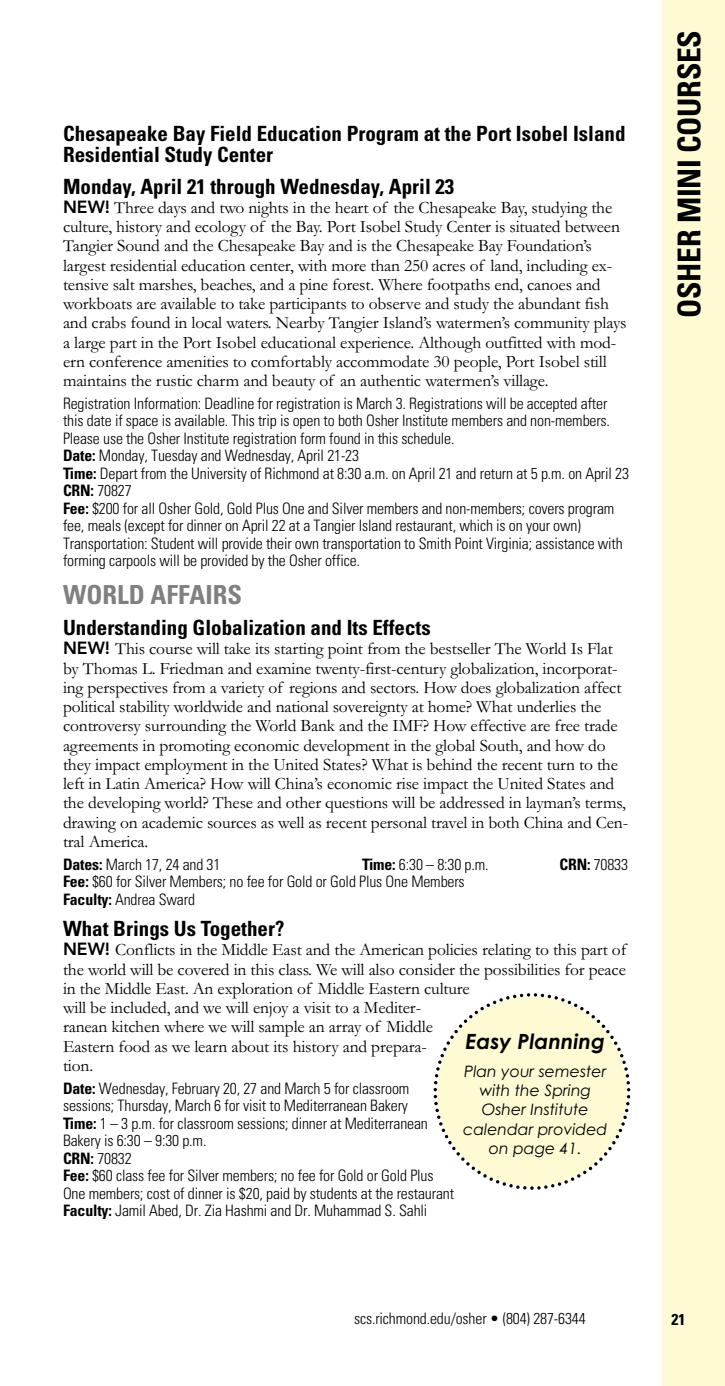
<style>
.page{position:relative;width:725px;height:1386px;background:#fff}
.page>*{position:absolute;margin:0;border:0;box-sizing:border-box;transform-origin:0 0}
.t1{font:700 condensed 31.5px "Univers LT Std";letter-spacing:-.01em;color:#000}
.t2{font:700 condensed 26.25px "Univers LT Std";color:#808080}
.t3{font:700 condensed 21px/21px "Univers LT Std";color:#000}
.t4{font:italic 700 21px "Century Gothic";color:#000}
.t5{font:17.5px/19.2px "Garamond";letter-spacing:-.01em;color:#000}
.t6{font:300 condensed 15.75px/17.5px "Univers LT Std";letter-spacing:-.01em;color:#000}
.t7{font:italic 15.75px/19.2px "Century Gothic";color:#000;text-align:center}
.t8{font:700 condensed 15.75px "Univers LT Std";color:#000}
.s1{font-family:"Avenir LT Std";font-weight:800}
.s2{font-weight:700}
</style>
<div class="page">
<div style="left:662px;top:0;width:62px;height:1386px;background:#fefad4"></div>
<svg style="left:433px;top:993px;width:198px;height:197px"></svg>
<svg style="left:530px;top:1186px;width:3px;height:4px"></svg>
<p class="t3" style="left:63px;top:125px;width:564px">Chesapeake Bay Field Education Program at the Port Isobel Island<br>Residential Study Center</p>
<p class="t3" style="left:63px;top:177px;width:392px">Monday, April 21 through Wednesday, April 23</p>
<p class="t5" style="left:63px;top:197px;width:565px"><span class="s1">NEW!</span> Three days and two nights in the heart of the Chesapeake Bay, studying the culture, history and ecology of the Bay. Port Isobel Study Center is situated between Tangier Sound and the Chesapeake Bay and is the Chesapeake Bay Foundation’s largest residential education center, with more than 250 acres of land, including ex&shy;tensive salt marshes, beaches, and a pine forest. Where footpaths end, canoes and workboats are available to take participants to observe and study the abundant fish and crabs found in local waters. Nearby Tangier Island’s watermen’s community plays a large part in the Port Isobel educational experience. Although outfitted with mod&shy;ern conference amenities to comfortably accommodate 30 people, Port Isobel still maintains the rustic charm and beauty of an authentic watermen’s village.</p>
<p class="t6" style="left:63px;top:396px;width:567px">Registration Information: Deadline for registration is March 3. Registrations will be accepted after this date if space is available. This trip is open to both Osher Institute members and non-members.<br>Please use the Osher Institute registration form found in this schedule.<br><span class="s2">Date:</span> Monday, Tuesday and Wednesday, April 21-23<br><span class="s2">Time:</span> Depart from the University of Richmond at 8:30 a.m. on April 21 and return at 5 p.m. on April 23<br><span class="s2">CRN:</span> 70827<br><span class="s2">Fee:</span> $200 for all Osher Gold, Gold Plus One and Silver members and non-members; covers program fee, meals (except for dinner on April 22 at a Tangier Island restaurant, which is on your own)<br>Transportation: Student will provide their own transportation to Smith Point Virginia; assistance with forming carpools will be provided by the Osher office.</p>
<h2 class="t2" style="left:63px;top:585px;width:180px">WORLD AFFAIRS</h2>
<p class="t3" style="left:63px;top:619px;width:369px">Understanding Globalization and Its Effects</p>
<p class="t5" style="left:63px;top:639px;width:566px"><span class="s1">NEW!</span> This course will take its starting point from the bestseller The World Is Flat by Thomas L. Friedman and examine twenty-first-century globalization, incorporat&shy;ing perspectives from a variety of regions and sectors. How does globalization affect political stability worldwide and national sovereignty at home? What underlies the controversy surrounding the World Bank and the IMF? How effective are free trade agreements in promoting economic development in the global South, and how do they impact employment in the United States? What is behind the recent turn to the left in Latin America? How will China’s economic rise impact the United States and the developing world? These and other questions will be addressed in layman’s terms, drawing on academic sources as well as recent personal travel in both China and Cen&shy;tral America.</p>
<p class="t6" style="left:63px;top:857px;width:159px"><span class="s2">Dates:</span> March 17, 24 and 31</p>
<p class="t6" style="left:362px;top:857px;width:128px"><span class="s2">Time:</span> 6:30 – 8:30 p.m.</p>
<p class="t6" style="left:559px;top:857px;width:70px"><span class="s2">CRN:</span> 70833</p>
<p class="t6" style="left:63px;top:874px;width:403px"><span class="s2">Fee:</span> $60 for Silver Members; no fee for Gold or Gold Plus One Members<br><span class="s2">Faculty:</span> Andrea Sward</p>
<p class="t3" style="left:63px;top:920px;width:223px">What Brings Us Together?</p>
<p class="t5" style="left:63px;top:940px;width:564px"><span class="s1">NEW!</span> Conflicts in the Middle East and the American policies relating to this part of the world will be covered in this class. We will also consider the possibilities for peace in the Middle East. An exploration of Middle Eastern culture<br>will be included, and we will enjoy a visit to a Mediter-<br>ranean kitchen where we will sample an array of Middle<br>Eastern food as we learn about its history and prepara-<br>tion.</p>
<p class="t6" style="left:63px;top:1081px;width:392px"><span class="s2">Date:</span> Wednesday, February 20, 27 and March 5 for classroom sessions; Thursday, March 6 for visit to Mediterranean Bakery<br><span class="s2">Time:</span> 1 – 3 p.m. for classroom sessions; dinner at Mediterranean Bakery is 6:30 – 9:30 p.m.<br><span class="s2">CRN:</span> 70832<br><span class="s2">Fee:</span> $60 class fee for Silver members; no fee for Gold or Gold Plus One members; cost of dinner is $20, paid by students at the restaurant <span class="s2">Faculty:</span> Jamil Abed, Dr. Zia Hashmi and Dr. Muhammad S. Sahli</p>
<p class="t4" style="left:465px;top:1030px;width:141px">Easy Planning</p>
<p class="t7" style="left:463px;top:1062px;width:146px">Plan your semester with the Spring<br>Osher Institute calendar provided on page 41.</p>
<h1 class="t1" style="left:677px;top:318px;width:289px;rotate:-90deg">OSHER MINI COURSES</h1>
<p class="t6" style="left:354px;top:1311px;width:233px">scs.richmond.edu/osher • (804) 287-6344</p>
<p class="t8" style="left:671px;top:1314px;width:15px">21</p>
</div>
